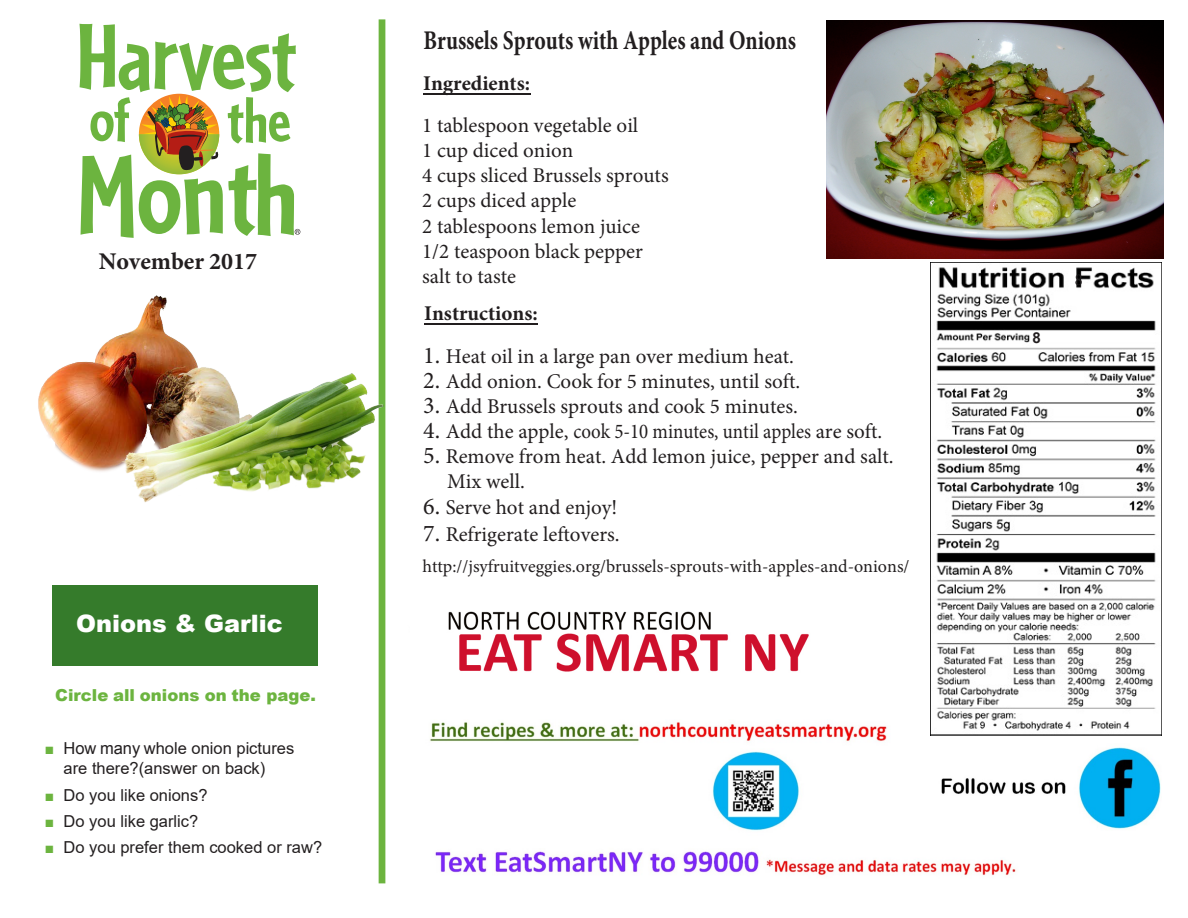
<style>
.page{position:relative;width:1188px;height:918px;background:#fff}
.page>*{position:absolute;margin:0;border:0;box-sizing:border-box;transform-origin:0 0}
.t1{font:700 27px "Minion Pro";color:#221e1f;scale:.8 1}
.t2{font:900 24px "Arial";color:#fff}
.t3{font:700 24px "Minion Pro";color:#231f20}
.t4{font:21px/25.2px "Minion Pro";color:#221e1f}
.t5{font:700 21px "Minion Pro";color:#221e1f}
.t6{font:18px "Minion Pro";color:#221e1f}
.copy_Arial{font:16.5px/19.8px "Arial";color:#231f20}
.sub_1{font:900 16.5px "Arial";color:#6cb43f}
.t7{font:16.5px "Minion Pro";color:#221e1f}
.t8{font:700 15px "Arial";color:#221e1f}
.s1{color:#6cb43f}
.s2{font-style:inherit}
.s3{font-size:24px}
</style>
<div class="page">
<div style="left:52px;top:585px;width:265px;height:81px;background:#357b2b"></div>
<hr style="left:380px;top:19px;width:4px;height:864px;background:#6cb43f">
<svg style="left:79px;top:24px;width:221px;height:214px"></svg>
<img style="left:38px;top:295px;width:158px;height:177px">
<img style="left:113px;top:360px;width:273px;height:166px">
<img style="left:941px;top:747px;width:220px;height:82px">
<img style="left:448px;top:611px;width:361px;height:61px">
<img style="left:435px;top:851px;width:581px;height:25px">
<img style="left:430px;top:722px;width:457px;height:109px">
<img style="left:931px;top:263px;width:231px;height:473px">
<img style="left:827px;top:20px;width:336px;height:238px">
<hr style="left:423px;top:94px;width:107px;height:1px;background:#221e1f">
<hr style="left:424px;top:324px;width:114px;height:1px;background:#221e1f">
<p class="t3" style="left:99px;top:245px;width:160px">November 2017</p>
<p class="t2" style="left:76px;top:606px;width:208px">Onions &amp; Garlic</p>
<p class="sub_1" style="left:55px;top:683px;width:262px">Circle all onions on the page.</p>
<p class="copy_Arial" style="left:64px;top:738px;width:232px;text-indent:-18px"><span class="s1">■</span> How many whole onion pictures are there?<span class="s2">(answer on back)</span></p>
<p class="copy_Arial" style="left:46px;top:785px;width:163px"><span class="s1">■</span> Do you like onions?</p>
<p class="copy_Arial" style="left:46px;top:811px;width:154px"><span class="s1">■</span> Do you like garlic?</p>
<p class="copy_Arial" style="left:46px;top:837px;width:278px"><span class="s1">■</span> Do you prefer them cooked or raw?</p>
<p class="t1" style="left:424px;top:21px;width:467px">Brussels Sprouts with Apples and Onions</p>
<p class="t5" style="left:423px;top:69px;width:109px">Ingredients:</p>
<p class="t4" style="left:422px;top:113px;width:248px">1 tablespoon vegetable oil<br>1 cup diced onion<br>4 cups sliced Brussels sprouts<br>2 cups diced apple<br>2 tablespoons lemon juice<br>1/2 teaspoon black pepper salt to taste</p>
<p class="t5" style="left:424px;top:299px;width:115px">Instructions:</p>
<p class="t4" style="left:423px;top:343px;width:372px"><span class="s3">1.</span> Heat oil in a large pan over medium heat.</p>
<p class="t4" style="left:423px;top:369px;width:379px"><span class="s3">2.</span> Add onion. Cook for 5 minutes, until soft.</p>
<p class="t4" style="left:423px;top:394px;width:376px"><span class="s3">3.</span> Add Brussels sprouts and cook 5 minutes.</p>
<p class="t4" style="left:423px;top:419px;width:461px"><span class="s3">4.</span> Add the apple, cook 5-10 minutes, until apples are soft.</p>
<p class="t4" style="left:447px;top:444px;width:448px;text-indent:-24px"><span class="s3">5.</span> Remove from heat. Add lemon juice, pepper and salt.<br>Mix well.</p>
<p class="t4" style="left:423px;top:494px;width:196px"><span class="s3">6.</span> Serve hot and enjoy!</p>
<p class="t4" style="left:423px;top:522px;width:198px"><span class="s3">7.</span> Refrigerate leftovers.</p>
<p class="t6" style="left:422px;top:554px;width:489px">http://jsyfruitveggies.org/brussels-sprouts-with-apples-and-onions/</p>
<p class="t8" style="left:1032px;top:327px;width:10px">8</p>
<p class="t7" style="left:1075px;top:269px;width:9px">8</p>
</div>
